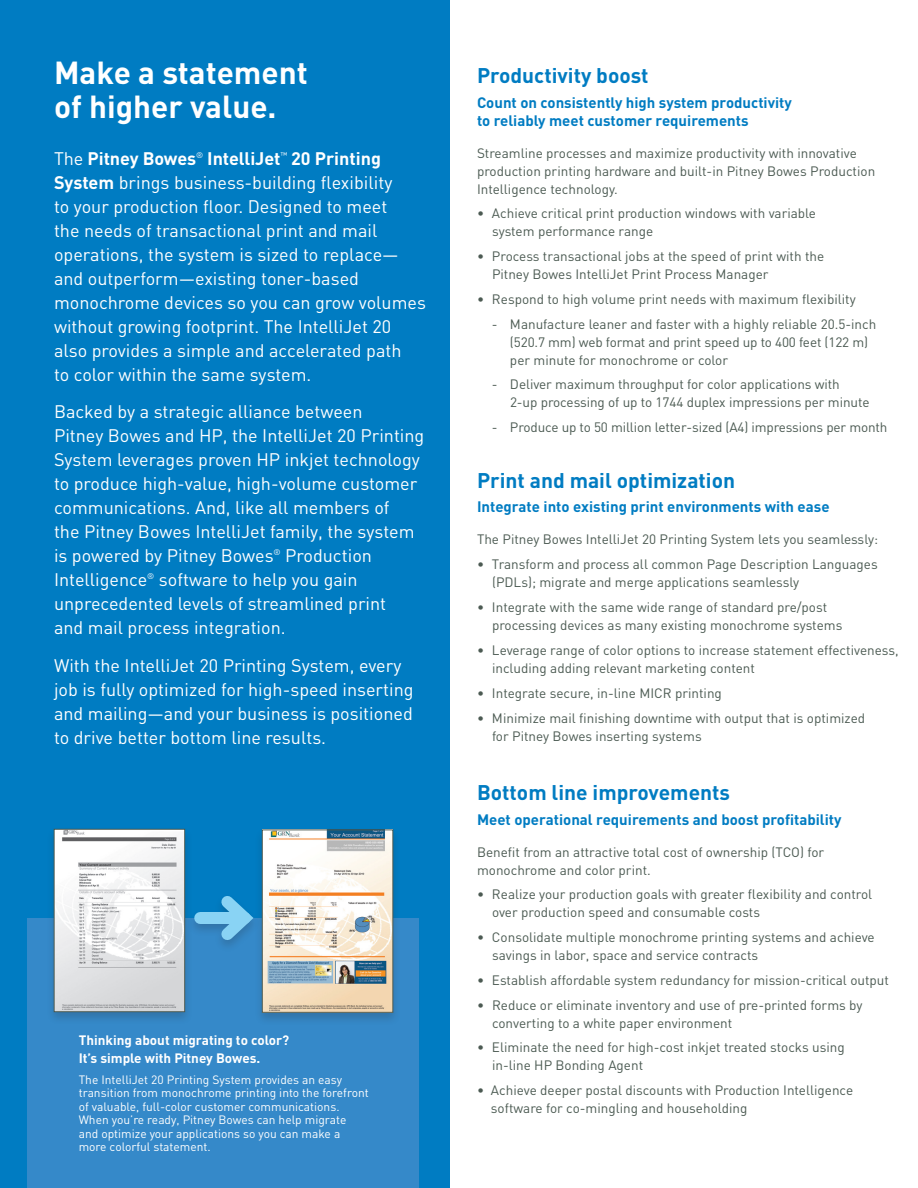
<style>
.page{position:relative;width:918px;height:1188px;background:#fff}
.page>*{position:absolute;margin:0;border:0;box-sizing:border-box;transform-origin:0 0}
.Intro_Copy_Headline{font:700 31.5px/34.5px "DIN";color:#fff}
.Body_Copy_Headline{font:700 21px "DIN";color:#007cc2}
.Intro_Copy{font:18px/24px "DIN";color:#fff}
.Body_Copy_Headline-2{font:700 15px/18px "DIN";color:#007cc2}
.t1{font:13.5px/18px "DIN";color:#4b5a52}
.Callout{font:700 13.5px/18px "DIN";color:#fff}
.Callout-2{font:12px/13.5px "DIN";color:#fff}
.s1{font-weight:700}
</style>
<div class="page">
<div style="left:0;top:0;width:449px;height:1188px;background:#007cc2"></div>
<div style="left:27px;top:918px;width:391px;height:270px;background:#3589c9"></div>
<div style="left:46px;top:826px;width:147px;height:200px;background:#231f20;opacity:.2"></div>
<img style="left:56px;top:831px;width:127px;height:179px">
<div style="left:54px;top:829px;width:131px;height:183px;border:1px solid #4b5a52"></div>
<div style="left:254px;top:827px;width:147px;height:199px;background:#231f20;opacity:.2"></div>
<img style="left:264px;top:832px;width:127px;height:179px">
<div style="left:262px;top:830px;width:131px;height:183px;border:1px solid #4b5a52"></div>
<div style="left:187px;top:894px;width:74px;height:59px;background:#231f20;opacity:.2"></div>
<div style="left:200px;top:912px;width:45px;height:12px;background:#89d3f4"></div>
<svg style="left:210px;top:885px;width:52px;height:66px"></svg>
<p class="Intro_Copy_Headline" style="left:54px;top:54px;width:255px">Make a statement of higher value.</p>
<p class="Intro_Copy" style="left:54px;top:146px;width:374px">The <span class="s1">Pitney Bowes</span><sup>®</sup> <span class="s1">IntelliJet</span><sup>™</sup> <span class="s1">20 Printing System</span> brings business-building flexibility<br>to your production floor. Designed to meet<br>the needs of transactional print and mail operations, the system is sized to replace— and outperform—existing toner-based monochrome devices so you can grow volumes without growing footprint. The IntelliJet 20 also provides a simple and accelerated path<br>to color within the same system.</p>
<p class="Intro_Copy" style="left:54px;top:400px;width:372px">Backed by a strategic alliance between<br>Pitney Bowes and HP, the IntelliJet 20 Printing System leverages proven HP inkjet technology to produce high-value, high-volume customer communications. And, like all members of<br>the Pitney Bowes IntelliJet family, the system is powered by Pitney Bowes<sup>®</sup> Production Intelligence<sup>®</sup> software to help you gain unprecedented levels of streamlined print<br>and mail process integration.</p>
<p class="Intro_Copy" style="left:54px;top:653px;width:361px">With the IntelliJet 20 Printing System, every job is fully optimized for high-speed inserting and mailing—and your business is positioned to drive better bottom line results.</p>
<p class="Callout" style="left:79px;top:1031px;width:212px">Thinking about migrating to color?<br>It’s simple with Pitney Bowes.</p>
<p class="Callout-2" style="left:79px;top:1072px;width:292px">The IntelliJet 20 Printing System provides an easy transition from monochrome printing into the forefront of valuable, full-color customer communications.<br>When you’re ready, Pitney Bowes can help migrate and optimize your applications so you can make a more colorful statement.</p>
<p class="Body_Copy_Headline" style="left:477px;top:62px;width:173px">Productivity boost</p>
<p class="Body_Copy_Headline-2" style="left:477px;top:93px;width:316px">Count on consistently high system productivity to reliably meet customer requirements</p>
<p class="t1" style="left:477px;top:144px;width:400px">Streamline processes and maximize productivity with innovative production printing hardware and built-in Pitney Bowes Production<br>Intelligence technology.</p>
<p class="t1" style="left:492px;top:204px;width:326px;text-indent:-15px">• Achieve critical print production windows with variable system performance range</p>
<p class="t1" style="left:492px;top:247px;width:334px;text-indent:-15px">• Process transactional jobs at the speed of print with the<br>Pitney Bowes IntelliJet Print Process Manager</p>
<p class="t1" style="left:477px;top:290px;width:380px">• Respond to high volume print needs with maximum flexibility</p>
<p class="t1" style="left:510px;top:315px;width:368px;text-indent:-18px">- Manufacture leaner and faster with a highly reliable 20.5-inch (520.7 mm) web format and print speed up to 400 feet (122 m) per minute for monochrome or color</p>
<p class="t1" style="left:510px;top:375px;width:361px;text-indent:-18px">- Deliver maximum throughput for color applications with<br>2-up processing of up to 1744 duplex impressions per minute</p>
<p class="t1" style="left:492px;top:418px;width:397px">- Produce up to 50 million letter-sized (A4) impressions per month</p>
<p class="Body_Copy_Headline" style="left:477px;top:466px;width:260px">Print and mail optimization</p>
<p class="Body_Copy_Headline-2" style="left:477px;top:497px;width:354px">Integrate into existing print environments with ease</p>
<p class="t1" style="left:477px;top:530px;width:403px">The Pitney Bowes IntelliJet 20 Printing System lets you seamlessly:</p>
<p class="t1" style="left:492px;top:555px;width:387px;text-indent:-15px">• Transform and process all common Page Description Languages (PDLs); migrate and merge applications seamlessly</p>
<p class="t1" style="left:492px;top:598px;width:352px;text-indent:-15px">• Integrate with the same wide range of standard pre/post processing devices as many existing monochrome systems</p>
<p class="t1" style="left:492px;top:641px;width:408px;text-indent:-15px">• Leverage range of color options to increase statement effectiveness, including adding relevant marketing content</p>
<p class="t1" style="left:477px;top:684px;width:246px">• Integrate secure, in-line MICR printing</p>
<p class="t1" style="left:492px;top:709px;width:375px;text-indent:-15px">• Minimize mail finishing downtime with output that is optimized for Pitney Bowes inserting systems</p>
<p class="Body_Copy_Headline" style="left:477px;top:779px;width:255px">Bottom line improvements</p>
<p class="Body_Copy_Headline-2" style="left:477px;top:810px;width:366px">Meet operational requirements and boost profitability</p>
<p class="t1" style="left:477px;top:842px;width:349px">Benefit from an attractive total cost of ownership (TCO) for monochrome and color print.</p>
<p class="t1" style="left:492px;top:885px;width:382px;text-indent:-15px">• Realize your production goals with greater flexibility and control over production speed and consumable costs</p>
<p class="t1" style="left:492px;top:928px;width:384px;text-indent:-15px">• Consolidate multiple monochrome printing systems and achieve savings in labor, space and service contracts</p>
<p class="t1" style="left:477px;top:971px;width:414px">• Establish affordable system redundancy for mission-critical output</p>
<p class="t1" style="left:492px;top:995px;width:372px;text-indent:-15px">• Reduce or eliminate inventory and use of pre-printed forms by converting to a white paper environment</p>
<p class="t1" style="left:492px;top:1038px;width:354px;text-indent:-15px">• Eliminate the need for high-cost inkjet treated stocks using in-line HP Bonding Agent</p>
<p class="t1" style="left:491px;top:1081px;width:364px;text-indent:-14px">• Achieve deeper postal discounts with Production Intelligence software for co-mingling and householding</p>
</div>
